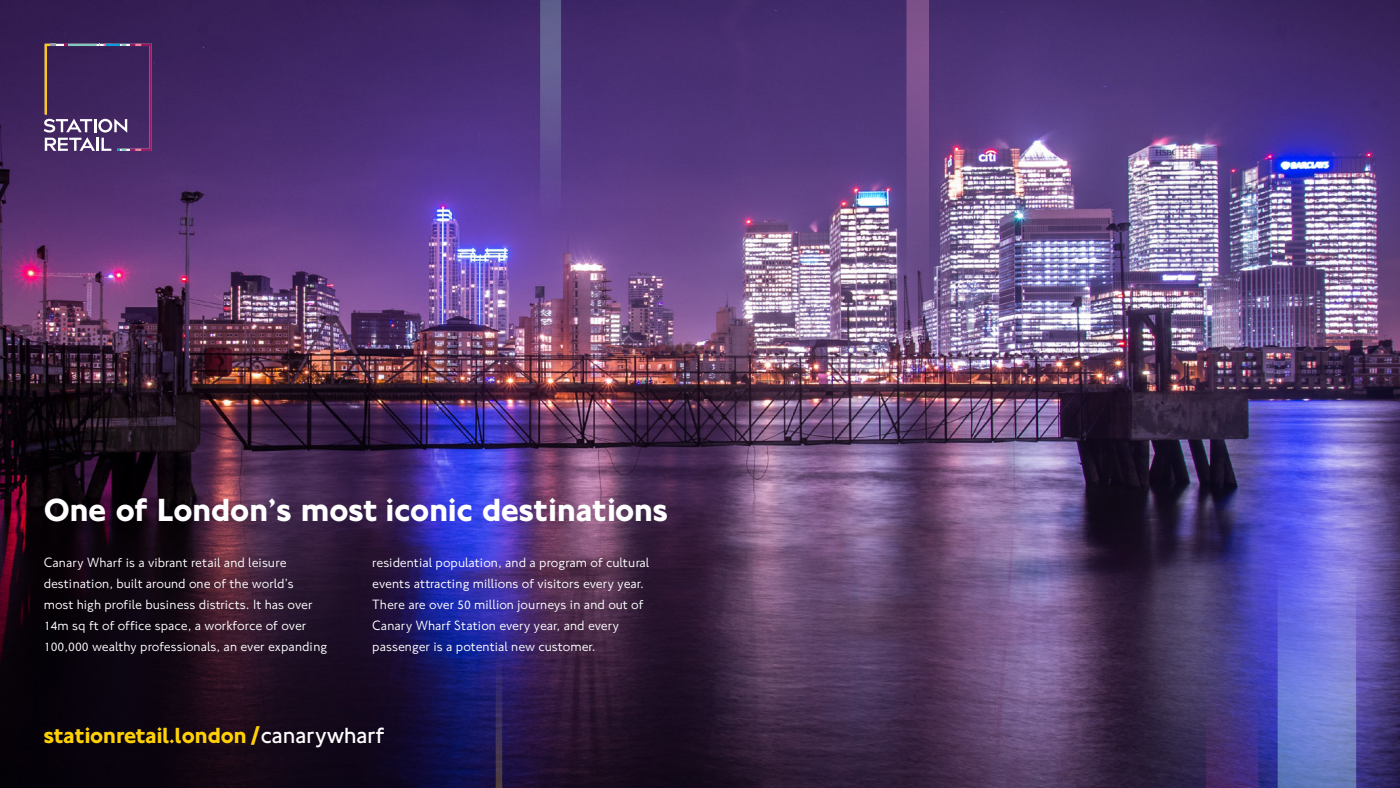
<style>
.page{position:relative;width:1400px;height:788px;background:#fff}
.page>*{position:absolute;margin:0;border:0;box-sizing:border-box;transform-origin:0 0}
.t1{font:33.25px "NJ Bold Normal";color:#fff}
.t2{font:22.75px "NJ Bold Normal";color:#ffd105}
.t3{font:14px/21px "NJ Book Normal";color:#fff}
.s1{font-family:"NJ Light Normal";color:#fff}
</style>
<div class="page">
<img style="left:0;top:0;width:1400px;height:788px">
<svg style="left:44px;top:44px;width:108px;height:107px;background:#533a6b"></svg>
<img style="left:540px;top:0;width:21px;height:788px">
<img style="left:1206px;top:38px;width:52px;height:750px">
<img style="left:1277px;top:334px;width:79px;height:454px">
<img style="left:496px;top:306px;width:6px;height:482px">
<svg style="left:906px;top:0;width:23px;height:788px;background:#5e3f6a"></svg>
<h1 class="t1" style="left:44px;top:485px;width:626px">One of London’s most iconic destinations</h1>
<p class="t3" style="left:44px;top:551px;width:285px">Canary Wharf is a vibrant retail and leisure destination, built around one of the world’s<br>most high profile business districts. It has over 14m sq ft of office space, a workforce of over 100,000 wealthy professionals, an ever expanding</p>
<p class="t3" style="left:372px;top:551px;width:279px">residential population, and a program of cultural events attracting millions of visitors every year.<br>There are over 50 million journeys in and out of Canary Wharf Station every year, and every passenger is a potential new customer.</p>
<h2 class="t2" style="left:44px;top:719px;width:342px">stationretail.london /<span class="s1">canarywharf</span></h2>
</div>
